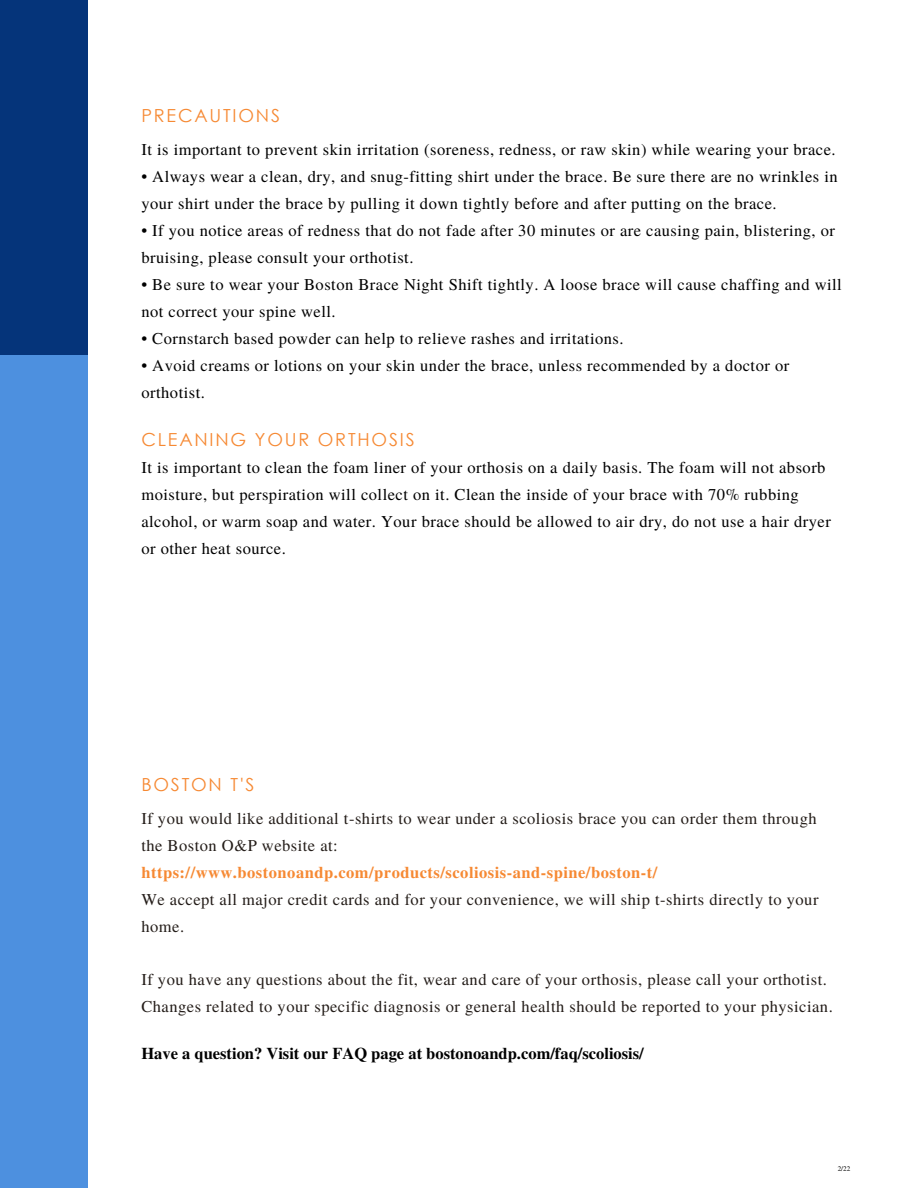
<style>
.page{position:relative;width:918px;height:1188px;background:#fff}
.page>*{position:absolute;margin:0;border:0;box-sizing:border-box;transform-origin:0 0}
.t1{font:18px "Century Gothic";letter-spacing:.1em;color:#f68933}
.t2{font:16.5px/27px "Te X Gyre Termes";letter-spacing:.03em;color:#000}
.t3{font:16.5px/27px "Te X Gyre Termes";letter-spacing:.03em;color:#241d19}
.t4{font:700 16.5px "Te X Gyre Termes";letter-spacing:.03em;color:#f68933}
.t5{font:700 16.5px "Te X Gyre Termes";color:#000}
.t6{font:7.05px "Te X Gyre Termes";color:#000}
</style>
<div class="page">
<div style="left:0;top:0;width:88px;height:355px;background:#05347a"></div>
<div style="left:0;top:355px;width:88px;height:833px;background:#4d90df"></div>
<p class="t1" style="left:141px;top:104px;width:140px">PRECAUTIONS</p>
<p class="t2" style="left:141px;top:135px;width:696px">It is important to prevent skin irritation (soreness, redness, or raw skin) while wearing your brace.</p>
<p class="t2" style="left:141px;top:162px;width:698px">• Always wear a clean, dry, and snug-fitting shirt under the brace. Be sure there are no wrinkles in your shirt under the brace by pulling it down tightly before and after putting on the brace.</p>
<p class="t2" style="left:141px;top:216px;width:695px">• If you notice areas of redness that do not fade after 30 minutes or are causing pain, blistering, or bruising, please consult your orthotist.</p>
<p class="t2" style="left:141px;top:270px;width:702px">• Be sure to wear your Boston Brace Night Shift tightly. A loose brace will cause chaffing and will not correct your spine well.</p>
<p class="t2" style="left:141px;top:324px;width:484px">• Cornstarch based powder can help to relieve rashes and irritations.</p>
<p class="t2" style="left:141px;top:351px;width:649px">• Avoid creams or lotions on your skin under the brace, unless recommended by a doctor or orthotist.</p>
<p class="t1" style="left:141px;top:428px;width:275px">CLEANING YOUR ORTHOSIS</p>
<p class="t2" style="left:141px;top:453px;width:691px">It is important to clean the foam liner of your orthosis on a daily basis. The foam will not absorb moisture, but perspiration will collect on it. Clean the inside of your brace with 70% rubbing alcohol, or warm soap and water. Your brace should be allowed to air dry, do not use a hair dryer or other heat source.</p>
<p class="t1" style="left:141px;top:773px;width:114px">BOSTON T'S</p>
<p class="t3" style="left:141px;top:804px;width:677px">If you would like additional t-shirts to wear under a scoliosis brace you can order them through the Boston O&amp;P website at:</p>
<p class="t4" style="left:141px;top:859px;width:517px">https://www.bostonoandp.com/products/scoliosis-and-spine/boston-t/</p>
<p class="t3" style="left:141px;top:885px;width:679px">We accept all major credit cards and for your convenience, we will ship t-shirts directly to your home.</p>
<p class="t3" style="left:141px;top:965px;width:693px">If you have any questions about the fit, wear and care of your orthosis, please call your orthotist.<br>Changes related to your specific diagnosis or general health should be reported to your physician.</p>
<p class="t5" style="left:141px;top:1041px;width:504px">Have a question? Visit our FAQ page at bostonoandp.com/faq/scoliosis/</p>
<p class="t6" style="left:838px;top:1164px;width:14px">2/22</p>
</div>
